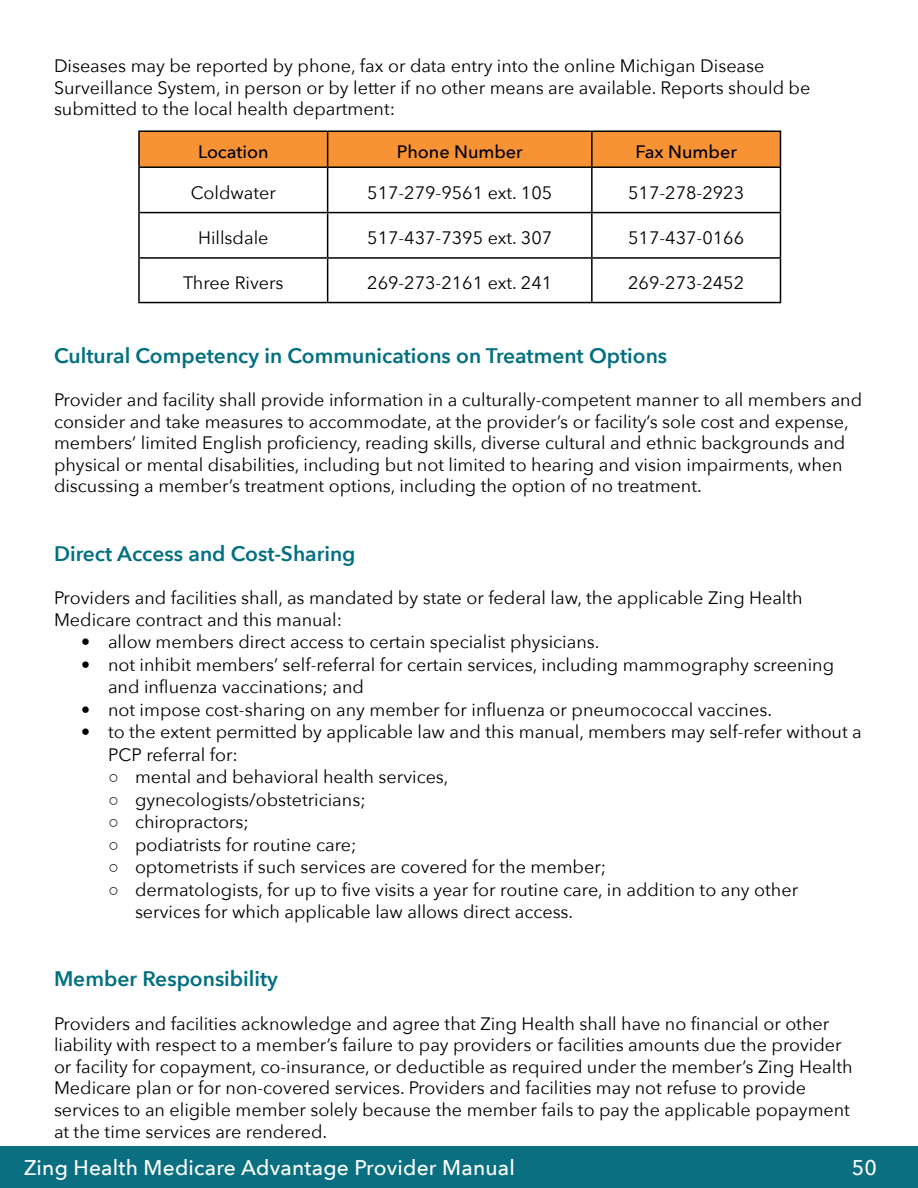
<style>
.page{position:relative;width:918px;height:1188px;background:#fff}
.page>*{position:absolute;margin:0;border:0;box-sizing:border-box;transform-origin:0 0}
.t1{font:500 21.15px "Avenir Next";letter-spacing:.01em;color:#fff}
.Header_1{font:600 21px "Avenir Next";color:#006f81}
.t2{font:18px/21.6px "Avenir Next";color:#000}
.t3{font:500 18px "Avenir Next";color:#000}
.s1{font-family:"Arial"}
</style>
<div class="page">
<div style="left:0;top:1146px;width:918px;height:42px;background:#0a6f81"></div>
<div style="left:140px;top:132px;width:640px;height:34px;background:#f79235"></div>
<hr style="left:138px;top:130px;width:190px;height:2px;background:#000">
<hr style="left:138px;top:132px;width:2px;height:34px;background:#000">
<hr style="left:328px;top:130px;width:264px;height:2px;background:#000">
<hr style="left:327px;top:132px;width:1px;height:34px;background:#000">
<hr style="left:592px;top:130px;width:189px;height:2px;background:#000">
<hr style="left:591px;top:132px;width:2px;height:34px;background:#000">
<hr style="left:780px;top:132px;width:1px;height:34px;background:#000">
<hr style="left:138px;top:166px;width:190px;height:2px;background:#000">
<hr style="left:138px;top:168px;width:2px;height:44px;background:#000">
<hr style="left:328px;top:166px;width:264px;height:2px;background:#000">
<hr style="left:327px;top:168px;width:1px;height:44px;background:#000">
<hr style="left:592px;top:166px;width:189px;height:2px;background:#000">
<hr style="left:591px;top:168px;width:2px;height:44px;background:#000">
<hr style="left:780px;top:168px;width:1px;height:44px;background:#000">
<hr style="left:138px;top:212px;width:190px;height:1px;background:#000">
<hr style="left:138px;top:213px;width:2px;height:44px;background:#000">
<hr style="left:328px;top:212px;width:264px;height:1px;background:#000">
<hr style="left:327px;top:213px;width:1px;height:44px;background:#000">
<hr style="left:592px;top:212px;width:189px;height:1px;background:#000">
<hr style="left:591px;top:213px;width:2px;height:44px;background:#000">
<hr style="left:780px;top:213px;width:1px;height:44px;background:#000">
<hr style="left:138px;top:257px;width:190px;height:2px;background:#000">
<hr style="left:138px;top:259px;width:2px;height:43px;background:#000">
<hr style="left:328px;top:257px;width:264px;height:2px;background:#000">
<hr style="left:327px;top:259px;width:1px;height:43px;background:#000">
<hr style="left:592px;top:257px;width:189px;height:2px;background:#000">
<hr style="left:591px;top:259px;width:2px;height:43px;background:#000">
<hr style="left:780px;top:259px;width:1px;height:43px;background:#000">
<hr style="left:138px;top:302px;width:190px;height:1px;background:#000">
<hr style="left:328px;top:302px;width:264px;height:1px;background:#000">
<hr style="left:592px;top:302px;width:189px;height:1px;background:#000">
<p class="t2" style="left:54px;top:54px;width:712px">Diseases may be reported by phone, fax or data entry into the online Michigan Disease</p>
<p class="t2" style="left:54px;top:76px;width:758px">Surveillance System, in person or by letter if no other means are available. Reports should be</p>
<p class="t2" style="left:54px;top:97px;width:343px">submitted to the local health department:</p>
<p class="t3" style="left:198px;top:137px;width:72px">Location</p>
<p class="t3" style="left:397px;top:137px;width:128px">Phone Number</p>
<p class="t3" style="left:635px;top:137px;width:103px">Fax Number</p>
<p class="t2" style="left:191px;top:181px;width:87px">Coldwater</p>
<p class="t2" style="left:367px;top:181px;width:186px">517-279-9561 ext. 105</p>
<p class="t2" style="left:628px;top:181px;width:117px">517-278-2923</p>
<p class="t2" style="left:198px;top:226px;width:72px">Hillsdale</p>
<p class="t2" style="left:367px;top:226px;width:186px">517-437-7395 ext. 307</p>
<p class="t2" style="left:628px;top:226px;width:117px">517-437-0166</p>
<p class="t2" style="left:183px;top:271px;width:102px">Three Rivers</p>
<p class="t2" style="left:367px;top:271px;width:186px">269-273-2161 ext. 241</p>
<p class="t2" style="left:628px;top:271px;width:117px">269-273-2452</p>
<p class="Header_1" style="left:54px;top:337px;width:615px">Cultural Competency in Communications on Treatment Options</p>
<p class="t2" style="left:54px;top:388px;width:810px">Provider and facility shall provide information in a culturally-competent manner to all members and consider and take measures to accommodate, at the provider’s or facility’s sole cost and expense, members’ limited English proficiency, reading skills, diverse cultural and ethnic backgrounds and physical or mental disabilities, including but not limited to hearing and vision impairments, when discussing a member’s treatment options, including the option of no treatment.</p>
<p class="Header_1" style="left:54px;top:535px;width:303px">Direct Access and Cost-Sharing</p>
<p class="t2" style="left:54px;top:586px;width:750px">Providers and facilities shall, as mandated by state or federal law, the applicable Zing Health</p>
<p class="t2" style="left:54px;top:608px;width:290px">Medicare contract and this manual:</p>
<p class="t2" style="left:81px;top:630px;width:520px">• allow members direct access to certain specialist physicians.</p>
<p class="t2" style="left:108px;top:652px;width:728px;line-height:22.5px;text-indent:-27px">• not inhibit members’ self-referral for certain services, including mammography screening and influenza vaccinations; and</p>
<p class="t2" style="left:81px;top:698px;width:693px">• not impose cost-sharing on any member for influenza or pneumococcal vaccines.</p>
<p class="t2" style="left:108px;top:720px;width:755px;line-height:22.5px;text-indent:-27px">• to the extent permitted by applicable law and this manual, members may self-refer without a<br>PCP referral for:</p>
<p class="t2" style="left:108px;top:765px;width:342px"><span class="s1">○</span> mental and behavioral health services,</p>
<p class="t2" style="left:108px;top:788px;width:259px"><span class="s1">○</span> gynecologists/obstetricians;</p>
<p class="t2" style="left:108px;top:810px;width:143px"><span class="s1">○</span> chiropractors;</p>
<p class="t2" style="left:108px;top:833px;width:250px"><span class="s1">○</span> podiatrists for routine care;</p>
<p class="t2" style="left:108px;top:855px;width:500px"><span class="s1">○</span> optometrists if such services are covered for the member;</p>
<p class="t2" style="left:135px;top:877px;width:665px;line-height:22.5px;text-indent:-27px"><span class="s1">○</span> dermatologists, for up to five visits a year for routine care, in addition to any other services for which applicable law allows direct access.</p>
<p class="Header_1" style="left:54px;top:961px;width:226px">Member Responsibility</p>
<p class="t2" style="left:54px;top:1012px;width:800px">Providers and facilities acknowledge and agree that Zing Health shall have no financial or other liability with respect to a member’s failure to pay providers or facilities amounts due the provider or facility for copayment, co-insurance, or deductible as required under the member’s Zing Health Medicare plan or for non-covered services. Providers and facilities may not refuse to provide</p>
<p class="t2" style="left:54px;top:1098px;width:798px">services to an eligible member solely because the member fails to pay the applicable popayment at the time services are rendered.</p>
<p class="t1" style="left:24px;top:1149px;width:492px">Zing Health Medicare Advantage Provider Manual</p>
<p class="t1" style="left:852px;top:1149px;width:27px">50</p>
</div>
